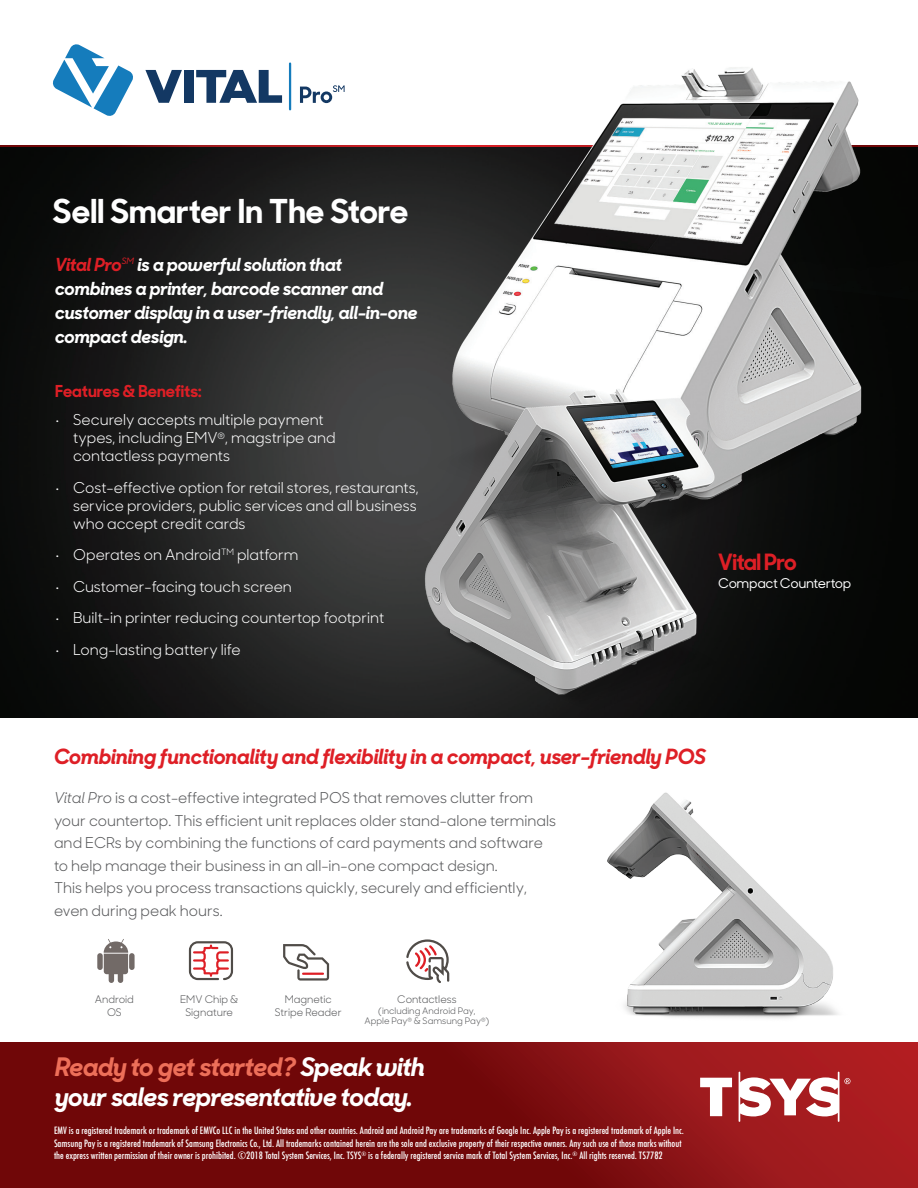
<style>
.page{position:relative;width:918px;height:1188px;background:#fff}
.page>*{position:absolute;margin:0;border:0;box-sizing:border-box;transform-origin:0 0}
.t1{font:700 33px "Sharp Sans No 1";color:#fff}
.t2{font:italic 700 25.5px/30px "Sharp Sans No 1";letter-spacing:-.005em;color:#fff}
.t3{font:700 22.5px "Sharp Sans No 1";letter-spacing:-.025em;color:#de1f26}
.t4{font:italic 700 21px "Sharp Sans No 1";color:#de1f26}
.t5{font:italic 700 18px/24px "Sharp Sans No 1";color:#fff}
.t6{font:700 16.5px "Sharp Sans No 1";color:#de1f26}
.t7{font:15px/18px "Sharp Sans No 1";color:#fff}
.t8{font:15px/22.5px "Sharp Sans No 1";color:#57585a}
.t9{font:500 13.5px "Sharp Sans No 1";letter-spacing:-.025em;color:#fff}
.Legal{font:500 condensed 10.5px/12.6px "Futura BQ";color:#fff}
.t10{font:10.5px/12.6px "Sharp Sans No 1";color:#57585a;text-align:center}
.t11{font:9px/10.5px "Sharp Sans No 1";color:#57585a;text-align:center}
.s1{color:#de1f26}
.s2{font-style:italic}
.s3{color:#ed6f59}
</style>
<div class="page">
<img style="left:0;top:147px;width:918px;height:570px">
<svg style="left:0;top:1042px;width:918px;height:146px;background:#7f0d0e"></svg>
<svg style="left:0;top:145px;width:408px;height:2px"></svg>
<img style="left:607px;top:792px;width:231px;height:227px">
<img style="left:408px;top:67px;width:510px;height:487px">
<img style="left:418px;top:384px;width:326px;height:334px">
<svg style="left:700px;top:1078px;width:32px;height:38px"></svg>
<svg style="left:739px;top:1072px;width:111px;height:50px"></svg>
<hr style="left:289px;top:64px;width:2px;height:45px;background:#157cbc">
<svg style="left:52px;top:44px;width:81px;height:72px"></svg>
<svg style="left:300px;top:85px;width:45px;height:18px"></svg>
<svg style="left:145px;top:70px;width:37px;height:33px"></svg>
<div style="left:184px;top:70px;width:10px;height:33px;background:#133863"></div>
<svg style="left:196px;top:70px;width:86px;height:33px"></svg>
<svg style="left:283px;top:944px;width:46px;height:37px"></svg>
<svg style="left:189px;top:941px;width:44px;height:39px"></svg>
<svg style="left:406px;top:939px;width:43px;height:44px"></svg>
<svg style="left:97px;top:939px;width:38px;height:44px"></svg>
<p class="t1" style="left:53px;top:184px;width:357px">Sell Smarter In The Store</p>
<p class="t5" style="left:55px;top:252px;width:364px"><span class="s1">Vital Pro</span><sup>SM</sup> is a powerful solution that combines a printer, barcode scanner and customer display in a user-friendly, all-in-one compact design.</p>
<p class="t6" style="left:55px;top:377px;width:148px">Features &amp; Benefits:</p>
<p class="t7" style="left:73px;top:410px;width:264px;text-indent:-18px">• Securely accepts multiple payment types, including EMV<sup>®</sup>, magstripe and contactless payments</p>
<p class="t7" style="left:73px;top:477px;width:347px;text-indent:-18px">• Cost-effective option for retail stores, restaurants, service providers, public services and all business who accept credit cards</p>
<p class="t7" style="left:55px;top:545px;width:245px">• Operates on Android<sup>TM</sup> platform</p>
<p class="t7" style="left:55px;top:576px;width:238px">• Customer-facing touch screen</p>
<p class="t7" style="left:55px;top:608px;width:331px">• Built-in printer reducing countertop footprint</p>
<p class="t7" style="left:55px;top:639px;width:187px">• Long-lasting battery life</p>
<p class="t3" style="left:718px;top:544px;width:80px">Vital Pro</p>
<p class="t9" style="left:718px;top:574px;width:135px">Compact Countertop</p>
<p class="t4" style="left:54px;top:739px;width:653px">Combining functionality and flexibility in a compact, user-friendly POS</p>
<p class="t8" style="left:54px;top:785px;width:504px"><span class="s2">Vital Pro</span> is a cost-effective integrated POS that removes clutter from your countertop. This efficient unit replaces older stand-alone terminals and ECRs by combining the functions of card payments and software to help manage their business in an all-in-one compact design.<br>This helps you process transactions quickly, securely and efficiently, even during peak hours.</p>
<p class="t10" style="left:95px;top:992px;width:41px">Android<br>OS</p>
<p class="t10" style="left:180px;top:992px;width:60px">EMV Chip &amp;<br>Signature</p>
<p class="t10" style="left:397px;top:992px;width:61px">Contactless</p>
<p class="t10" style="left:275px;top:992px;width:69px">Magnetic<br>Stripe Reader</p>
<p class="t11" style="left:365px;top:1004px;width:126px">(including Android Pay,<br>Apple Pay<sup>®</sup> &amp; Samsung Pay<sup>®</sup>)</p>
<p class="t2" style="left:55px;top:1052px;width:371px"><span class="s3">Ready to get started?</span> Speak with your sales representative today.</p>
<p class="Legal" style="left:54px;top:1124px;width:632px">EMV is a registered trademark or trademark of EMVCo LLC in the United States and other countries. Android and Android Pay are trademarks of Google Inc. Apple Pay is a registered trademark of Apple Inc.<br>Samsung Pay is a registered trademark of Samsung Electronics Co., Ltd. All trademarks contained herein are the sole and exclusive property of their respective owners. Any such use of those marks without the express written permission of their owner is prohibited. ©2018 Total System Services, Inc. TSYS<sup>®</sup> is a federally registered service mark of Total System Services, Inc.<sup>®</sup> All rights reserved. TS7782</p>
</div>
